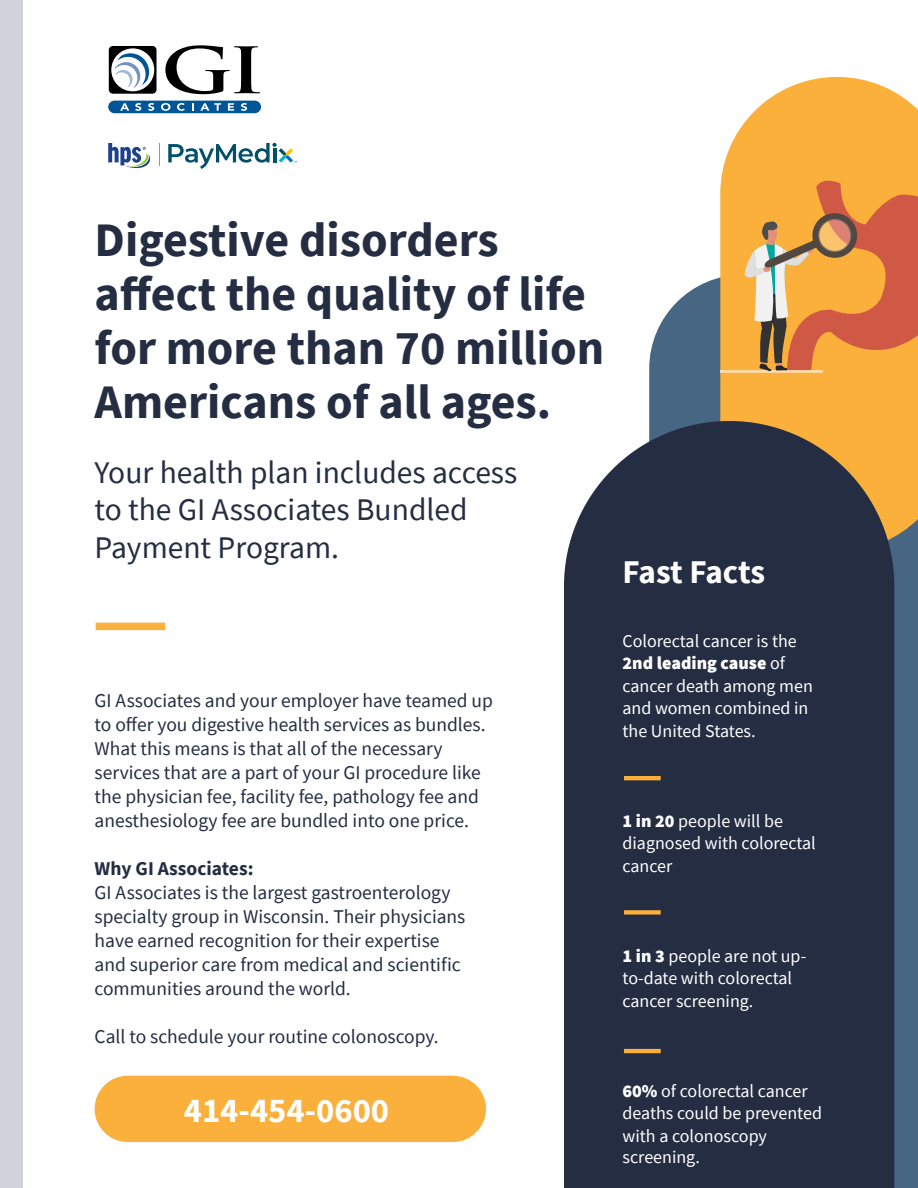
<style>
.page{position:relative;width:918px;height:1188px;background:#fff}
.page>*{position:absolute;margin:0;border:0;box-sizing:border-box;transform-origin:0 0}
.t1{font:700 48px/54px "Source Sans Pro";color:#242d42}
.t2{font:700 34.5px "Source Sans Pro";color:#fff}
.t3{font:700 33.15px "Source Sans Pro";letter-spacing:-.01em;color:#fff}
.t4{font:31.5px/37.5px "Source Sans Pro";color:#242d42}
.t5{font:19.5px/24px "Source Sans Pro";color:#242d42}
.t6{font:700 19.5px "Source Sans Pro";color:#242d42}
.t7{font:18px/22.5px "Source Sans Pro";color:#fff}
.s1{font-weight:900}
</style>
<div class="page">
<div style="left:649px;top:275px;width:188px;height:865px;background:#476683;border-radius:94px"></div>
<svg style="left:894px;top:552px;width:24px;height:636px;background:#456380"></svg>
<div style="left:96px;top:623px;width:69px;height:7px;background:#fbb03b"></div>
<svg style="left:720px;top:77px;width:198px;height:475px;background:#f7b753"></svg>
<svg style="left:720px;top:176px;width:198px;height:197px;background:#df964c"></svg>
<div style="left:564px;top:421px;width:330px;height:767px;background:#242d42"></div>
<hr style="left:624px;top:776px;width:37px;height:4px;background:#fbb03b">
<div style="left:624px;top:910px;width:37px;height:5px;background:#fbb03b"></div>
<hr style="left:624px;top:1049px;width:37px;height:4px;background:#fbb03b">
<div style="left:0;top:0;width:23px;height:1188px;background:#d0d3dc"></div>
<div style="left:95px;top:1076px;width:391px;height:66px;background:#fbb03b;border-radius:33px"></div>
<svg style="left:168px;top:143px;width:129px;height:26px"></svg>
<svg style="left:159px;top:143px;width:1px;height:23px"></svg>
<svg style="left:108px;top:143px;width:43px;height:25px"></svg>
<svg style="left:109px;top:46px;width:48px;height:48px"></svg>
<svg style="left:165px;top:45px;width:95px;height:49px"></svg>
<div style="left:108px;top:101px;width:153px;height:12px;background:#005596;border-radius:6px"></div>
<svg style="left:120px;top:103px;width:9px;height:8px"></svg>
<svg style="left:135px;top:103px;width:6px;height:8px"></svg>
<svg style="left:148px;top:103px;width:6px;height:8px"></svg>
<svg style="left:161px;top:103px;width:9px;height:8px"></svg>
<svg style="left:177px;top:103px;width:8px;height:8px"></svg>
<svg style="left:192px;top:103px;width:2px;height:8px"></svg>
<svg style="left:200px;top:103px;width:21px;height:8px"></svg>
<svg style="left:228px;top:103px;width:6px;height:8px"></svg>
<svg style="left:241px;top:103px;width:6px;height:8px"></svg>
<h1 class="t1" style="left:95px;top:217px;width:511px">Digestive disorders affect the quality of life for more than 70 million<br>Americans of all ages.</h1>
<h3 class="t4" style="left:95px;top:456px;width:424px">Your health plan includes access to the GI Associates Bundled<br>Payment Program.</h3>
<p class="t5" style="left:95px;top:690px;width:400px">GI Associates and your employer have teamed up to offer you digestive health services as bundles.<br>What this means is that all of the necessary services that are a part of your GI procedure like the physician fee, facility fee, pathology fee and anesthesiology fee are bundled into one price.</p>
<p class="t6" style="left:95px;top:855px;width:160px">Why GI Associates:</p>
<p class="t5" style="left:95px;top:882px;width:372px">GI Associates is the largest gastroenterology specialty group in Wisconsin. Their physicians have earned recognition for their expertise and superior care from medical and scientific communities around the world.</p>
<p class="t5" style="left:95px;top:1026px;width:346px">Call to schedule your routine colonoscopy.</p>
<h2 class="t2" style="left:184px;top:1087px;width:207px">414-454-0600</h2>
<h3 class="t3" style="left:623px;top:550px;width:144px">Fast Facts</h3>
<p class="t7" style="left:623px;top:631px;width:192px">Colorectal cancer is the<br><span class="s1">2nd leading cause</span> of cancer death among men and women combined in the United States.</p>
<p class="t7" style="left:623px;top:809px;width:195px"><span class="s1">1 in 20</span> people will be diagnosed with colorectal cancer</p>
<p class="t7" style="left:623px;top:946px;width:185px"><span class="s1">1 in 3</span> people are not up&shy;to-date with colorectal cancer screening.</p>
<p class="t7" style="left:623px;top:1081px;width:201px"><span class="s1">60%</span> of colorectal cancer deaths could be prevented with a colonoscopy screening.</p>
</div>
